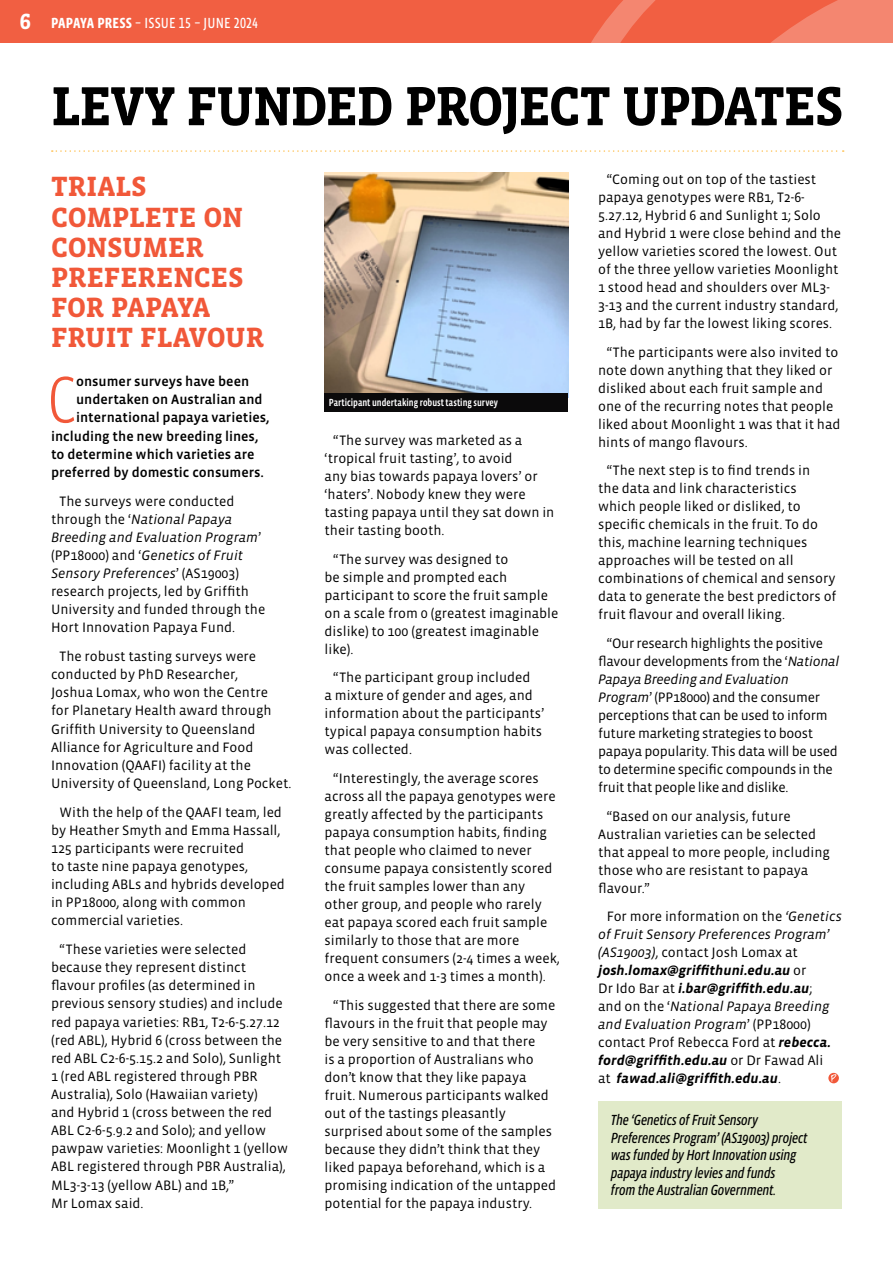
<style>
.page{position:relative;width:893px;height:1263px;background:#fff}
.page>*{position:absolute;margin:0;border:0;box-sizing:border-box;transform-origin:0 0}
.FIRST_PARA_DROP_CAP{font:300 67.2px "Vista Sans Nar OTCE";color:#f15839}
.t1{font:700 56.25px "Vista Slab OTCE";letter-spacing:-.03em;color:#000;scale:.95 1}
.STORY_HEADING{font:700 28.5px/30.2px "Vista Slab OTCE";letter-spacing:-.005em;color:#f15839}
.Story_end_info{font:italic 15px/17.5px "Vista Sans Nar OTCE";letter-spacing:-.015em;color:#000}
.t2{font:15px "Vista Sans Nar OTCE";letter-spacing:.01em;color:#fff}
.BODY{font:13.95px/18px "Vista Sans OTCE";color:#000}
.BODY-2{font:13.95px/18px "Vista Sans OTCE";letter-spacing:-.02em;color:#000}
.FIRST_PARA_DROP_CAP-2{font:500 13.95px "Vista Sans OTCE";color:#000}
.t3{font:500 10.5px "Vista Sans Nar OTCE";color:#fff}
.s1{font-family:"Vista Slab OTCE";font-weight:700;font-size:22.5px}
.s2{font-weight:700}
.s3{font-style:italic}
.s4{font-weight:700;font-style:italic}
</style>
<div class="page">
<div style="left:0;top:0;width:893px;height:43px;background:#f15f42"></div>
<svg style="left:568px;top:0;width:325px;height:388px"></svg>
<img style="left:325px;top:172px;width:243px;height:221px">
<svg style="left:52px;top:150px;width:792px;height:2px"></svg>
<div style="left:325px;top:393px;width:243px;height:18px;background:#0b0a0b"></div>
<div style="left:598px;top:1101px;width:244px;height:107px;background:#e1eac9"></div>
<svg style="left:828px;top:1073px;width:11px;height:10px"></svg>
<svg style="left:831px;top:1074px;width:5px;height:8px"></svg>
<p class="t2" style="left:20px;top:14px;width:240px"><span class="s1">6</span> <span class="s2">PAPAYA PRESS</span> – ISSUE 15 – JUNE 2024</p>
<h1 class="t1" style="left:51px;top:74px;width:836px">LEVY FUNDED PROJECT UPDATES</h1>
<p class="STORY_HEADING" style="left:51px;top:172px;width:215px">TRIALS<br>COMPLETE ON<br>CONSUMER<br>PREFERENCES<br>FOR PAPAYA<br>FRUIT FLAVOUR</p>
<p class="FIRST_PARA_DROP_CAP" style="left:48px;top:361px;width:30px">C</p>
<p class="FIRST_PARA_DROP_CAP-2" style="left:76px;top:374px;width:175px">onsumer surveys have been</p>
<p class="FIRST_PARA_DROP_CAP-2" style="left:76px;top:392px;width:188px">undertaken on Australian and</p>
<p class="FIRST_PARA_DROP_CAP-2" style="left:76px;top:410px;width:195px">international papaya varieties,</p>
<p class="FIRST_PARA_DROP_CAP-2" style="left:51px;top:428px;width:209px">including the new breeding lines,</p>
<p class="FIRST_PARA_DROP_CAP-2" style="left:51px;top:446px;width:205px">to determine which varieties are</p>
<p class="FIRST_PARA_DROP_CAP-2" style="left:51px;top:464px;width:215px">preferred by domestic consumers.</p>
<p class="BODY" style="left:51px;top:492px;width:216px;text-indent:9px">The surveys were conducted through the ‘<span class="s3">National Papaya<br>Breeding and Evaluation Program</span>’ (PP18000) and ‘<span class="s3">Genetics of Fruit<br>Sensory Preferences</span>’ (AS19003) research projects, led by Griffith<br>University and funded through the<br>Hort Innovation Papaya Fund.</p>
<p class="BODY" style="left:51px;top:647px;width:242px;text-indent:9px">The robust tasting surveys were conducted by PhD Researcher,<br>Joshua Lomax, who won the Centre<br>for Planetary Health award through Griffith University to Queensland Alliance for Agriculture and Food Innovation (QAAFI) facility at the University of Queensland, Long Pocket.</p>
<p class="BODY" style="left:51px;top:803px;width:235px;text-indent:9px">With the help of the QAAFI team, led by Heather Smyth and Emma Hassall,<br>125 participants were recruited<br>to taste nine papaya genotypes, including ABLs and hybrids developed in PP18000, along with common commercial varieties.</p>
<p class="BODY" style="left:51px;top:940px;width:239px;text-indent:9px">“These varieties were selected because they represent distinct flavour profiles (as determined in previous sensory studies) and include red papaya varieties: RB1, T2-6-5.27.12 (red ABL), Hybrid 6 (cross between the red ABL C2-6-5.15.2 and Solo), Sunlight 1 (red ABL registered through PBR Australia), Solo (Hawaiian variety)<br>and Hybrid 1 (cross between the red ABL C2-6-5.9.2 and Solo); and yellow pawpaw varieties: Moonlight 1 (yellow ABL registered through PBR Australia), ML3-3-13 (yellow ABL) and 1B,”<br>Mr Lomax said.</p>
<p class="t3" style="left:329px;top:396px;width:171px">Participant undertaking robust tasting survey</p>
<p class="BODY" style="left:325px;top:431px;width:231px;text-indent:9px">“The survey was marketed as a ‘tropical fruit tasting’, to avoid<br>any bias towards papaya lovers’ or ‘haters’. Nobody knew they were tasting papaya until they sat down in their tasting booth.</p>
<p class="BODY" style="left:325px;top:550px;width:235px;text-indent:9px">“The survey was designed to<br>be simple and prompted each participant to score the fruit sample on a scale from 0 (greatest imaginable dislike) to 100 (greatest imaginable like).</p>
<p class="BODY" style="left:325px;top:668px;width:221px;text-indent:9px">“The participant group included<br>a mixture of gender and ages, and information about the participants’ typical papaya consumption habits was collected.</p>
<p class="BODY" style="left:325px;top:769px;width:237px;text-indent:9px">“Interestingly, the average scores across all the papaya genotypes were greatly affected by the participants papaya consumption habits, finding that people who claimed to never consume papaya consistently scored the fruit samples lower than any other group, and people who rarely eat papaya scored each fruit sample similarly to those that are more frequent consumers (2-4 times a week, once a week and 1-3 times a month).</p>
<p class="BODY" style="left:325px;top:996px;width:233px;text-indent:9px">“This suggested that there are some flavours in the fruit that people may be very sensitive to and that there<br>is a proportion of Australians who don’t know that they like papaya fruit. Numerous participants walked out of the tastings pleasantly surprised about some of the samples because they didn’t think that they liked papaya beforehand, which is a promising indication of the untapped potential for the papaya industry.</p>
<p class="BODY" style="left:598px;top:170px;width:245px;text-indent:9px">“Coming out on top of the tastiest papaya genotypes were RB1, T2-6- 5.27.12, Hybrid 6 and Sunlight 1; Solo and Hybrid 1 were close behind and the yellow varieties scored the lowest. Out of the three yellow varieties Moonlight 1 stood head and shoulders over ML3- 3-13 and the current industry standard, 1B, had by far the lowest liking scores.</p>
<p class="BODY" style="left:598px;top:343px;width:244px;text-indent:9px">“The participants were also invited to note down anything that they liked or disliked about each fruit sample and one of the recurring notes that people liked about Moonlight 1 was that it had hints of mango flavours.</p>
<p class="BODY" style="left:598px;top:462px;width:240px;text-indent:9px">“The next step is to find trends in<br>the data and link characteristics which people liked or disliked, to specific chemicals in the fruit. To do this, machine learning techniques approaches will be tested on all combinations of chemical and sensory data to generate the best predictors of fruit flavour and overall liking.</p>
<p class="BODY-2" style="left:598px;top:634px;width:243px;text-indent:9px">“Our research highlights the positive flavour developments from the ‘<span class="s3">National Papaya Breeding and Evaluation Program</span>’ (PP18000) and the consumer perceptions that can be used to inform future marketing strategies to boost papaya popularity. This data will be used to determine specific compounds in the fruit that people like and dislike.</p>
<p class="BODY" style="left:598px;top:807px;width:233px;text-indent:9px">“Based on our analysis, future<br>Australian varieties can be selected that appeal to more people, including those who are resistant to papaya flavour.”</p>
<p class="BODY" style="left:598px;top:907px;width:245px;text-indent:9px">For more information on the <span class="s3">‘Genetics of Fruit Sensory Preferences Program’ (AS19003)</span>, contact Josh Lomax at <span class="s4">josh.lomax@griffithuni.edu.au</span> or<br>Dr Ido Bar at <span class="s4">i.bar@griffith.edu.au</span>;<br>and on the ‘<span class="s3">National Papaya Breeding and Evaluation Program</span>’ (PP18000) contact Prof Rebecca Ford at <span class="s4">rebecca. ford@griffith.edu.au</span> or Dr Fawad Ali<br>at <span class="s4">fawad.ali@griffith.edu.au</span>.</p>
<p class="Story_end_info" style="left:611px;top:1111px;width:198px">The ‘Genetics of Fruit Sensory Preferences Program’ (AS19003) project was funded by Hort Innovation using papaya industry levies and funds<br>from the Australian Government.</p>
</div>
